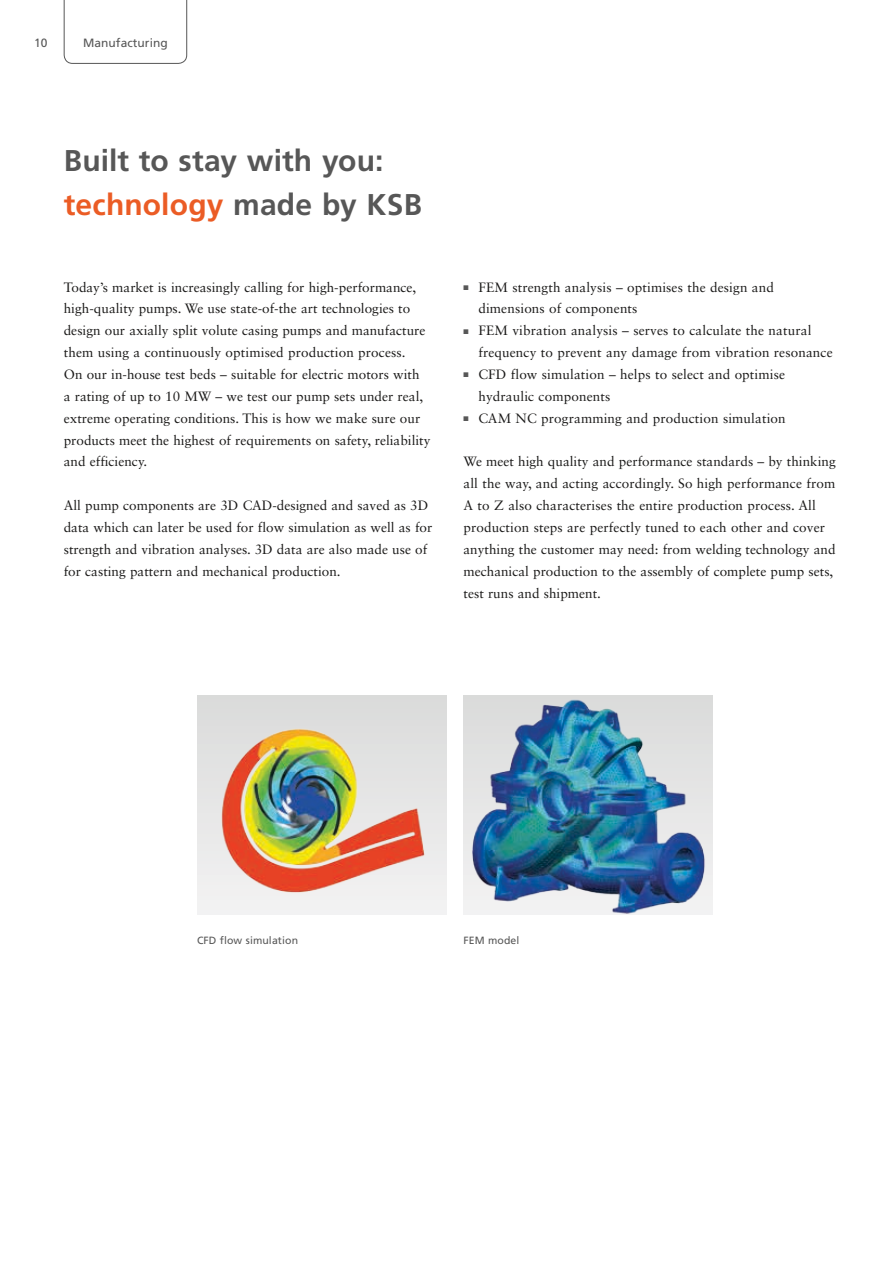
<style>
.page{position:relative;width:893px;height:1263px;background:#fff}
.page>*{position:absolute;margin:0;border:0;box-sizing:border-box;transform-origin:0 0}
.t1{font:700 30px/43.7px "Frutiger LT Pro";letter-spacing:.005em;color:#575757}
.t2{font:13.5px/21.9px "Sabon LT Std";color:#1a1918}
.t3{font:12px "Frutiger LT Pro";letter-spacing:.005em;color:#575757}
.t4{font:10.5px "Frutiger LT Pro";letter-spacing:.01em;color:#575757}
.s1{color:#eb5c25}
.s2{color:#575757}
</style>
<div class="page">
<img style="left:463px;top:696px;width:250px;height:218px">
<img style="left:197px;top:696px;width:249px;height:218px">
<svg style="left:64px;top:0;width:123px;height:64px"></svg>
<p class="t3" style="left:34px;top:36px;width:15px">10</p>
<p class="t3" style="left:83px;top:35px;width:86px">Manufacturing</p>
<h1 class="t1" style="left:64px;top:139px;width:360px">Built to stay with you: <span class="s1">technology</span> made by KSB</h1>
<p class="t2" style="left:64px;top:276px;width:368px">Today’s market is increasingly calling for high-performance, high-quality pumps. We use state-of-the art technologies to design our axially split volute casing pumps and manufacture them using a continuously optimised production process.<br>On our in-house test beds – suitable for electric motors with<br>a rating of up to 10 MW – we test our pump sets under real, extreme operating conditions. This is how we make sure our products meet the highest of requirements on safety, reliability and efficiency.</p>
<p class="t2" style="left:64px;top:494px;width:370px">All pump components are 3D CAD-designed and saved as 3D data which can later be used for flow simulation as well as for strength and vibration analyses. 3D data are also made use of for casting pattern and mechanical production.</p>
<p class="t2" style="left:478px;top:276px;width:297px;text-indent:-15px"><span class="s2">■</span> FEM strength analysis – optimises the design and dimensions of components</p>
<p class="t2" style="left:478px;top:319px;width:356px;text-indent:-15px"><span class="s2">■</span> FEM vibration analysis – serves to calculate the natural frequency to prevent any damage from vibration resonance</p>
<p class="t2" style="left:478px;top:363px;width:308px;text-indent:-15px"><span class="s2">■</span> CFD flow simulation – helps to select and optimise hydraulic components</p>
<p class="t2" style="left:463px;top:407px;width:324px"><span class="s2">■</span> CAM NC programming and production simulation</p>
<p class="t2" style="left:463px;top:451px;width:374px">We meet high quality and performance standards – by thinking all the way, and acting accordingly. So high performance from A to Z also characterises the entire production process. All production steps are perfectly tuned to each other and cover anything the customer may need: from welding technology and mechanical production to the assembly of complete pump sets, test runs and shipment.</p>
<p class="t4" style="left:197px;top:934px;width:103px">CFD flow simulation</p>
<p class="t4" style="left:463px;top:934px;width:57px">FEM model</p>
</div>
